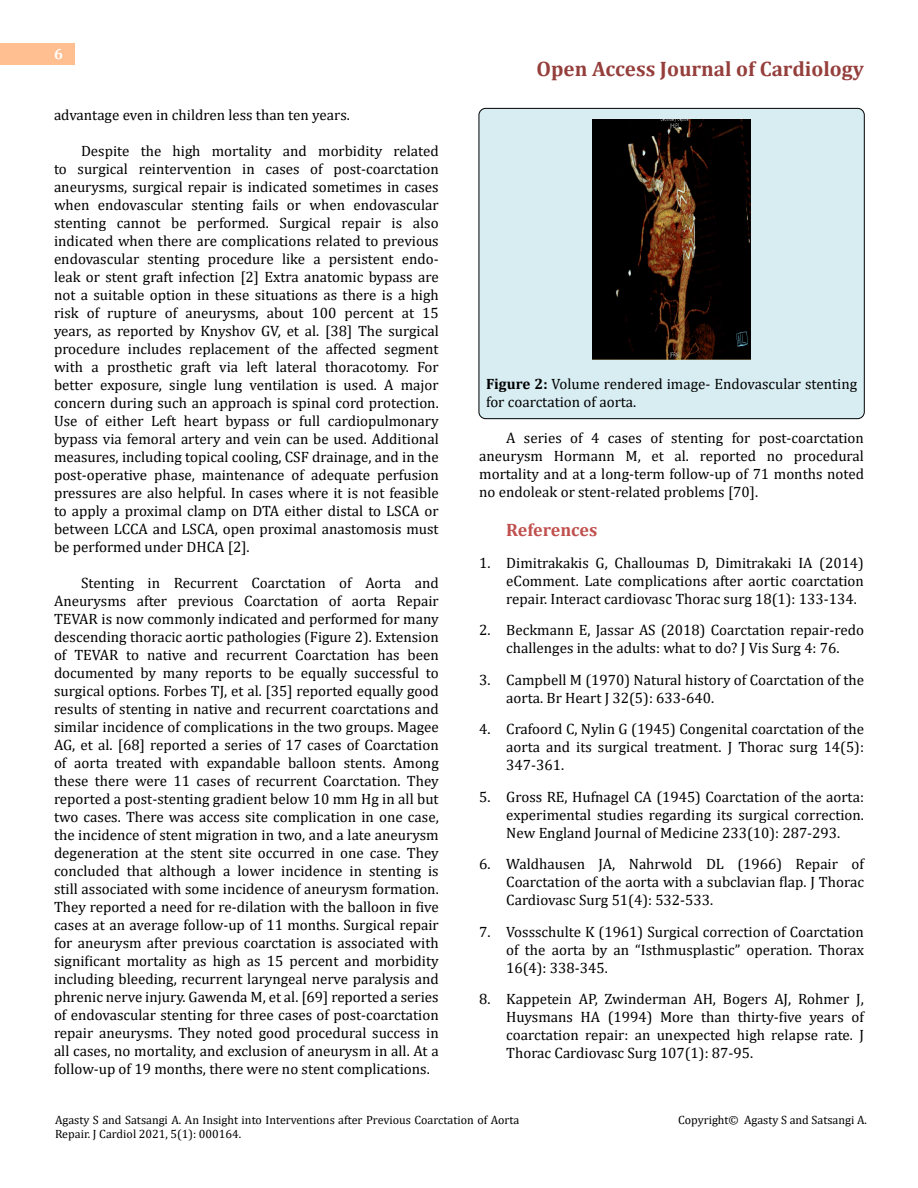
<style>
.page{position:relative;width:918px;height:1188px;background:#fff}
.page>*{position:absolute;margin:0;border:0;box-sizing:border-box;transform-origin:0 0}
.t1{font:700 21px "Cambria";color:#953f3c}
.t2{font:700 18px "Cambria";color:#c0504d}
.t3{font:15px/18px "Cambria";color:#000;text-align:justify}
.t4{font:700 15px "Cambria";color:#fff}
.t5{font:12px/14.4px "Cambria";color:#000}
.s1{font-weight:700}
</style>
<div class="page">
<div style="left:0;top:43px;width:75px;height:21px;background:#ffbf91"></div>
<div style="left:479px;top:108px;width:385px;height:311px;background:#d8edf2;border-radius:7px"></div>
<div style="left:479px;top:108px;width:386px;height:311px;border:1px solid #000;border-radius:7px"></div>
<img style="left:593px;top:119px;width:158px;height:241px">
<p class="t4" style="left:54px;top:44px;width:10px">6</p>
<p class="t3" style="left:54px;top:105px;width:297px">advantage even in children less than ten years.</p>
<p class="t3" style="left:54px;top:141px;width:386px;text-indent:27px">Despite the high mortality and morbidity related to surgical reintervention in cases of post-coarctation aneurysms, surgical repair is indicated sometimes in cases when endovascular stenting fails or when endovascular stenting cannot be performed. Surgical repair is also indicated when there are complications related to previous endovascular stenting procedure like a persistent endo&shy;leak or stent graft infection [2] Extra anatomic bypass are not a suitable option in these situations as there is a high risk of rupture of aneurysms, about 100 percent at 15 years, as reported by Knyshov GV, et al. [38] The surgical procedure includes replacement of the affected segment with a prosthetic graft via left lateral thoracotomy. For better exposure, single lung ventilation is used. A major concern during such an approach is spinal cord protection.<br>Use of either Left heart bypass or full cardiopulmonary bypass via femoral artery and vein can be used. Additional measures, including topical cooling, CSF drainage, and in the post-operative phase, maintenance of adequate perfusion pressures are also helpful. In cases where it is not feasible to apply a proximal clamp on DTA either distal to LSCA or between LCCA and LSCA, open proximal anastomosis must be performed under DHCA [2].</p>
<p class="t3" style="left:54px;top:573px;width:386px;text-indent:27px">Stenting in Recurrent Coarctation of Aorta and Aneurysms after previous Coarctation of aorta Repair TEVAR is now commonly indicated and performed for many descending thoracic aortic pathologies (Figure 2). Extension of TEVAR to native and recurrent Coarctation has been documented by many reports to be equally successful to surgical options. Forbes TJ, et al. [35] reported equally good results of stenting in native and recurrent coarctations and similar incidence of complications in the two groups. Magee AG, et al. [68] reported a series of 17 cases of Coarctation of aorta treated with expandable balloon stents. Among these there were 11 cases of recurrent Coarctation. They reported a post-stenting gradient below 10 mm Hg in all but two cases. There was access site complication in one case, the incidence of stent migration in two, and a late aneurysm degeneration at the stent site occurred in one case. They concluded that although a lower incidence in stenting is still associated with some incidence of aneurysm formation.<br>They reported a need for re-dilation with the balloon in five cases at an average follow-up of 11 months. Surgical repair for aneurysm after previous coarctation is associated with significant mortality as high as 15 percent and morbidity including bleeding, recurrent laryngeal nerve paralysis and phrenic nerve injury. Gawenda M, et al. [69] reported a series of endovascular stenting for three cases of post-coarctation repair aneurysms. They noted good procedural success in all cases, no mortality, and exclusion of aneurysm in all. At a follow-up of 19 months, there were no stent complications.</p>
<h1 class="t1" style="left:536px;top:54px;width:329px">Open Access Journal of Cardiology</h1>
<p class="t3" style="left:486px;top:375px;width:373px"><span class="s1">Figure 2:</span> Volume rendered image- Endovascular stenting for coarctation of aorta.</p>
<p class="t3" style="left:479px;top:429px;width:386px;text-indent:27px">A series of 4 cases of stenting for post-coarctation aneurysm Hormann M, et al. reported no procedural mortality and at a long-term follow-up of 71 months noted no endoleak or stent-related problems [70].</p>
<p class="t2" style="left:506px;top:517px;width:93px">References</p>
<p class="t3" style="left:506px;top:554px;width:359px;text-indent:-27px">1. Dimitrakakis G, Challoumas D, Dimitrakaki IA (2014) eComment. Late complications after aortic coarctation repair. Interact cardiovasc Thorac surg 18(1): 133-134.</p>
<p class="t3" style="left:479px;top:621px;width:386px;text-align:center">2. Beckmann E, Jassar AS (2018) Coarctation repair-redo challenges in the adults: what to do? J Vis Surg 4: 76.</p>
<p class="t3" style="left:506px;top:671px;width:359px;text-indent:-27px">3. Campbell M (1970) Natural history of Coarctation of the aorta. Br Heart J 32(5): 633-640.</p>
<p class="t3" style="left:506px;top:720px;width:359px;text-indent:-27px">4. Crafoord C, Nylin G (1945) Congenital coarctation of the aorta and its surgical treatment. J Thorac surg 14(5):<br>347-361.</p>
<p class="t3" style="left:506px;top:788px;width:359px;text-indent:-27px">5. Gross RE, Hufnagel CA (1945) Coarctation of the aorta: experimental studies regarding its surgical correction.<br>New England Journal of Medicine 233(10): 287-293.</p>
<p class="t3" style="left:506px;top:855px;width:359px;text-indent:-27px">6. Waldhausen JA, Nahrwold DL (1966) Repair of Coarctation of the aorta with a subclavian flap. J Thorac Cardiovasc Surg 51(4): 532-533.</p>
<p class="t3" style="left:506px;top:923px;width:359px;text-indent:-27px">7. Vossschulte K (1961) Surgical correction of Coarctation of the aorta by an “Isthmusplastic” operation. Thorax 16(4): 338-345.</p>
<p class="t3" style="left:506px;top:990px;width:359px;text-indent:-27px">8. Kappetein AP, Zwinderman AH, Bogers AJ, Rohmer J, Huysmans HA (1994) More than thirty-five years of coarctation repair: an unexpected high relapse rate. J Thorac Cardiovasc Surg 107(1): 87-95.</p>
<p class="t5" style="left:55px;top:1112px;width:466px">Agasty S and Satsangi A. An Insight into Interventions after Previous Coarctation of Aorta<br>Repair. J Cardiol 2021, 5(1): 000164.</p>
<p class="t5" style="left:678px;top:1112px;width:190px">Copyright© Agasty S and Satsangi A.</p>
</div>
